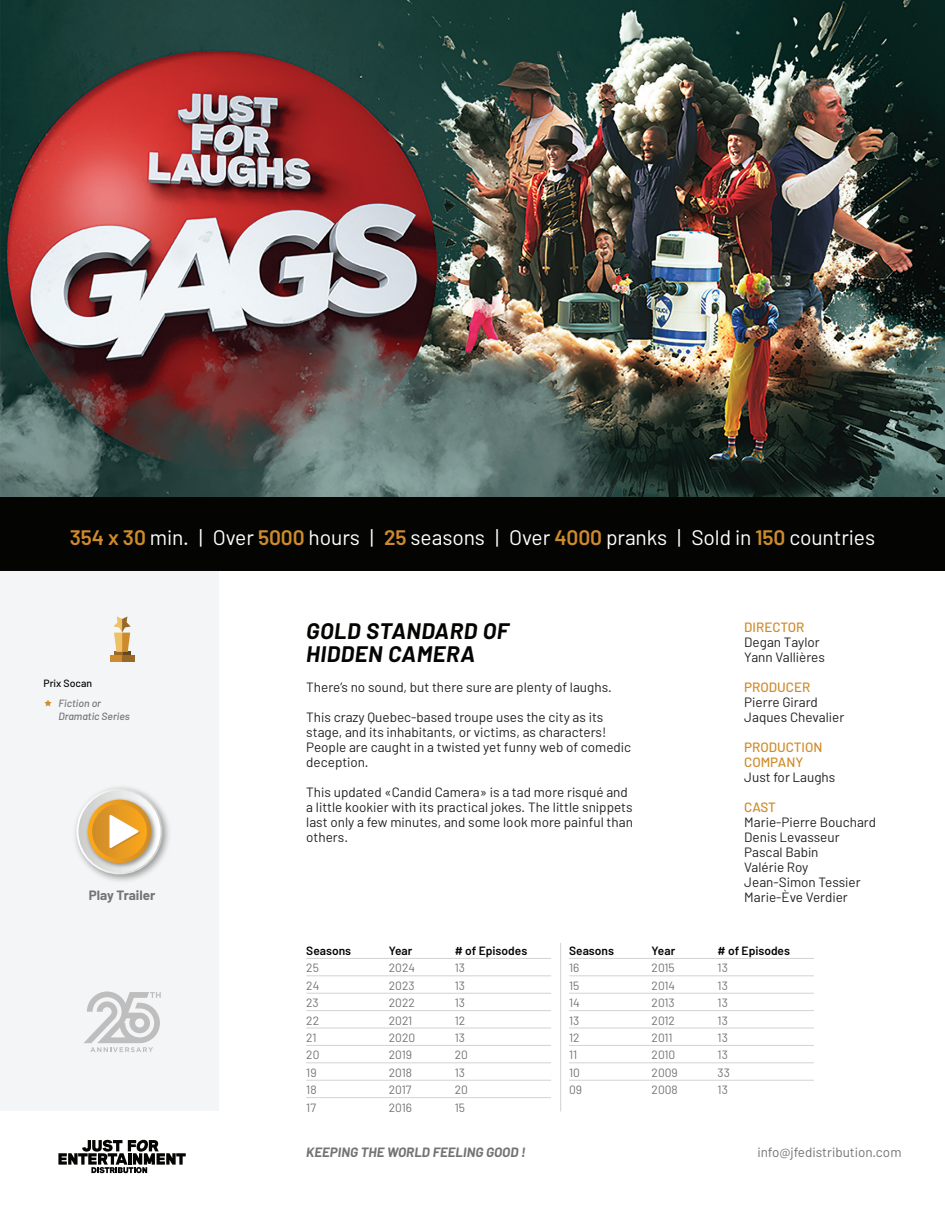
<style>
.page{position:relative;width:945px;height:1215px;background:#fff}
.page>*{position:absolute;margin:0;border:0;box-sizing:border-box;transform-origin:0 0}
.Tagline{font:italic 700 22.5px/22.5px "Barlow";letter-spacing:.025em;color:#040503}
.Stats_02{font:21px "Barlow";letter-spacing:-.005em;color:#fff}
.Body{font:13.5px/15px "Barlow";color:#231f20}
.t1{font:500 13.5px/15px "Barlow";color:#cf8b2b}
.t2{font:italic 700 13.5px "Barlow";letter-spacing:.005em;color:#737373}
.t3{font:13.5px "Barlow";color:#737373}
.t4{font:700 13.5px "Barlow";color:#737373}
.Statistiques{font:12px "Barlow";color:#737373}
.Statistics_Heading{font:600 12px "Barlow";color:#040503}
.t5{font:italic 500 10.5px/12.6px "Barlow";color:#737373}
.Prix_B1{font:500 10.5px "Barlow";color:#040503}
.s1{font-weight:600;color:#cf8b2b}
</style>
<div class="page">
<svg style="left:58px;top:1140px;width:128px;height:33px"></svg>
<div style="left:0;top:572px;width:219px;height:540px;background:#f4f5f6"></div>
<div style="left:0;top:496px;width:945px;height:76px;background:#040503"></div>
<hr style="left:569px;top:958px;width:245px;height:1px;background:#d1d2d4">
<hr style="left:569px;top:975px;width:245px;height:1px;background:#d1d2d4">
<hr style="left:569px;top:993px;width:245px;height:1px;background:#d1d2d4">
<hr style="left:569px;top:1010px;width:245px;height:1px;background:#d1d2d4">
<hr style="left:569px;top:1028px;width:245px;height:1px;background:#d1d2d4">
<hr style="left:569px;top:1045px;width:245px;height:1px;background:#d1d2d4">
<hr style="left:569px;top:1062px;width:245px;height:1px;background:#d1d2d4">
<hr style="left:569px;top:1080px;width:245px;height:1px;background:#d1d2d4">
<img style="left:0;top:0;width:945px;height:496px">
<hr style="left:306px;top:958px;width:245px;height:1px;background:#d1d2d4">
<hr style="left:306px;top:975px;width:245px;height:1px;background:#d1d2d4">
<hr style="left:306px;top:993px;width:245px;height:1px;background:#d1d2d4">
<hr style="left:306px;top:1010px;width:245px;height:1px;background:#d1d2d4">
<hr style="left:306px;top:1028px;width:245px;height:1px;background:#d1d2d4">
<hr style="left:306px;top:1045px;width:245px;height:1px;background:#d1d2d4">
<hr style="left:306px;top:1062px;width:245px;height:1px;background:#d1d2d4">
<hr style="left:306px;top:1080px;width:245px;height:1px;background:#d1d2d4">
<hr style="left:306px;top:1097px;width:245px;height:1px;background:#d1d2d4">
<hr style="left:560px;top:943px;width:1px;height:169px;background:#d1d2d4">
<svg style="left:84px;top:992px;width:77px;height:60px"></svg>
<img style="left:75px;top:787px;width:94px;height:94px">
<svg style="left:78px;top:789px;width:84px;height:85px"></svg>
<div style="left:77px;top:788px;width:86px;height:86px;border:2px solid #fff;border-radius:50%"></div>
<img style="left:84px;top:796px;width:75px;height:75px">
<svg style="left:90px;top:802px;width:59px;height:59px;background:#e19825"></svg>
<div style="left:88px;top:800px;width:63px;height:63px;border:4px solid #fff;border-radius:50%"></div>
<svg style="left:110px;top:815px;width:30px;height:34px"></svg>
<div style="left:110px;top:655px;width:12px;height:7px;background:#cf8b2b"></div>
<div style="left:122px;top:655px;width:12px;height:7px;background:#986827"></div>
<svg style="left:113px;top:616px;width:18px;height:39px"></svg>
<p class="Stats_02" style="left:70px;top:524px;width:807px"><span class="s1">354 x 30</span> min. | Over <span class="s1">5000</span> hours | <span class="s1">25</span> seasons | Over <span class="s1">4000</span> pranks | Sold in <span class="s1">150</span> countries</p>
<p class="Prix_B1" style="left:44px;top:677px;width:50px">Prix Socan</p>
<p class="t5" style="left:58px;top:697px;width:73px">Fiction or<br>Dramatic Series</p>
<p class="t4" style="left:89px;top:887px;width:68px">Play Trailer</p>
<p class="Tagline" style="left:306px;top:620px;width:204px">GOLD STANDARD OF<br>HIDDEN CAMERA</p>
<p class="Body" style="left:306px;top:679px;width:307px">There’s no sound, but there sure are plenty of laughs.</p>
<p class="Body" style="left:306px;top:709px;width:326px">This crazy Quebec-based troupe uses the city as its stage, and its inhabitants, or victims, as characters!<br>People are caught in a twisted yet funny web of comedic deception.</p>
<p class="Body" style="left:306px;top:784px;width:328px">This updated «Candid Camera» is a tad more risqué and a little kookier with its practical jokes. The little snippets last only a few minutes, and some look more painful than others.</p>
<h1 class="t1" style="left:744px;top:619px;width:62px">DIRECTOR</h1>
<p class="Body" style="left:744px;top:634px;width:82px">Degan Taylor<br>Yann Vallières</p>
<h1 class="t1" style="left:744px;top:679px;width:68px">PRODUCER</h1>
<p class="Body" style="left:744px;top:694px;width:102px">Pierre Girard<br>Jaques Chevalier</p>
<h1 class="t1" style="left:744px;top:739px;width:80px">PRODUCTION<br>COMPANY</h1>
<p class="Body" style="left:744px;top:769px;width:93px">Just for Laughs</p>
<h1 class="t1" style="left:744px;top:799px;width:33px">CAST</h1>
<p class="Body" style="left:744px;top:814px;width:133px">Marie-Pierre Bouchard<br>Denis Levasseur<br>Pascal Babin<br>Valérie Roy<br>Jean-Simon Tessier<br>Marie-Ève Verdier</p>
<p class="Statistics_Heading" style="left:306px;top:943px;width:46px">Seasons</p>
<p class="Statistics_Heading" style="left:389px;top:943px;width:25px">Year</p>
<p class="Statistics_Heading" style="left:455px;top:943px;width:74px"># of Episodes</p>
<p class="Statistiques" style="left:306px;top:961px;width:14px">25</p>
<p class="Statistiques" style="left:389px;top:961px;width:28px">2024</p>
<p class="Statistiques" style="left:455px;top:961px;width:12px">13</p>
<p class="Statistiques" style="left:306px;top:978px;width:15px">24</p>
<p class="Statistiques" style="left:389px;top:978px;width:27px">2023</p>
<p class="Statistiques" style="left:455px;top:978px;width:12px">13</p>
<p class="Statistiques" style="left:306px;top:995px;width:14px">23</p>
<p class="Statistiques" style="left:389px;top:995px;width:28px">2022</p>
<p class="Statistiques" style="left:455px;top:995px;width:12px">13</p>
<p class="Statistiques" style="left:306px;top:1013px;width:14px">22</p>
<p class="Statistiques" style="left:389px;top:1013px;width:25px">2021</p>
<p class="Statistiques" style="left:455px;top:1013px;width:12px">12</p>
<p class="Statistiques" style="left:306px;top:1030px;width:12px">21</p>
<p class="Statistiques" style="left:389px;top:1030px;width:28px">2020</p>
<p class="Statistiques" style="left:455px;top:1030px;width:12px">13</p>
<p class="Statistiques" style="left:306px;top:1048px;width:15px">20</p>
<p class="Statistiques" style="left:389px;top:1048px;width:25px">2019</p>
<p class="Statistiques" style="left:455px;top:1048px;width:15px">20</p>
<p class="Statistiques" style="left:306px;top:1065px;width:12px">19</p>
<p class="Statistiques" style="left:389px;top:1065px;width:25px">2018</p>
<p class="Statistiques" style="left:455px;top:1065px;width:12px">13</p>
<p class="Statistiques" style="left:306px;top:1082px;width:12px">18</p>
<p class="Statistiques" style="left:389px;top:1082px;width:24px">2017</p>
<p class="Statistiques" style="left:455px;top:1082px;width:15px">20</p>
<p class="Statistiques" style="left:306px;top:1100px;width:11px">17</p>
<p class="Statistiques" style="left:389px;top:1100px;width:25px">2016</p>
<p class="Statistiques" style="left:455px;top:1100px;width:12px">15</p>
<p class="Statistics_Heading" style="left:569px;top:943px;width:46px">Seasons</p>
<p class="Statistics_Heading" style="left:652px;top:943px;width:25px">Year</p>
<p class="Statistics_Heading" style="left:718px;top:943px;width:74px"># of Episodes</p>
<p class="Statistiques" style="left:569px;top:961px;width:12px">16</p>
<p class="Statistiques" style="left:652px;top:961px;width:25px">2015</p>
<p class="Statistiques" style="left:718px;top:961px;width:12px">13</p>
<p class="Statistiques" style="left:569px;top:978px;width:12px">15</p>
<p class="Statistiques" style="left:652px;top:978px;width:25px">2014</p>
<p class="Statistiques" style="left:718px;top:978px;width:12px">13</p>
<p class="Statistiques" style="left:569px;top:995px;width:12px">14</p>
<p class="Statistiques" style="left:652px;top:995px;width:25px">2013</p>
<p class="Statistiques" style="left:718px;top:995px;width:12px">13</p>
<p class="Statistiques" style="left:569px;top:1013px;width:12px">13</p>
<p class="Statistiques" style="left:652px;top:1013px;width:25px">2012</p>
<p class="Statistiques" style="left:718px;top:1013px;width:12px">13</p>
<p class="Statistiques" style="left:569px;top:1030px;width:12px">12</p>
<p class="Statistiques" style="left:652px;top:1030px;width:23px">2011</p>
<p class="Statistiques" style="left:718px;top:1030px;width:12px">13</p>
<p class="Statistiques" style="left:569px;top:1048px;width:10px">11</p>
<p class="Statistiques" style="left:652px;top:1048px;width:25px">2010</p>
<p class="Statistiques" style="left:718px;top:1048px;width:12px">13</p>
<p class="Statistiques" style="left:569px;top:1065px;width:12px">10</p>
<p class="Statistiques" style="left:652px;top:1065px;width:28px">2009</p>
<p class="Statistiques" style="left:718px;top:1065px;width:14px">33</p>
<p class="Statistiques" style="left:569px;top:1082px;width:15px">09</p>
<p class="Statistiques" style="left:652px;top:1082px;width:28px">2008</p>
<p class="Statistiques" style="left:718px;top:1082px;width:12px">13</p>
<p class="t2" style="left:306px;top:1143px;width:221px">KEEPING THE WORLD FEELING GOOD !</p>
<p class="t3" style="left:757px;top:1143px;width:146px">info@jfedistribution.com</p>
</div>
